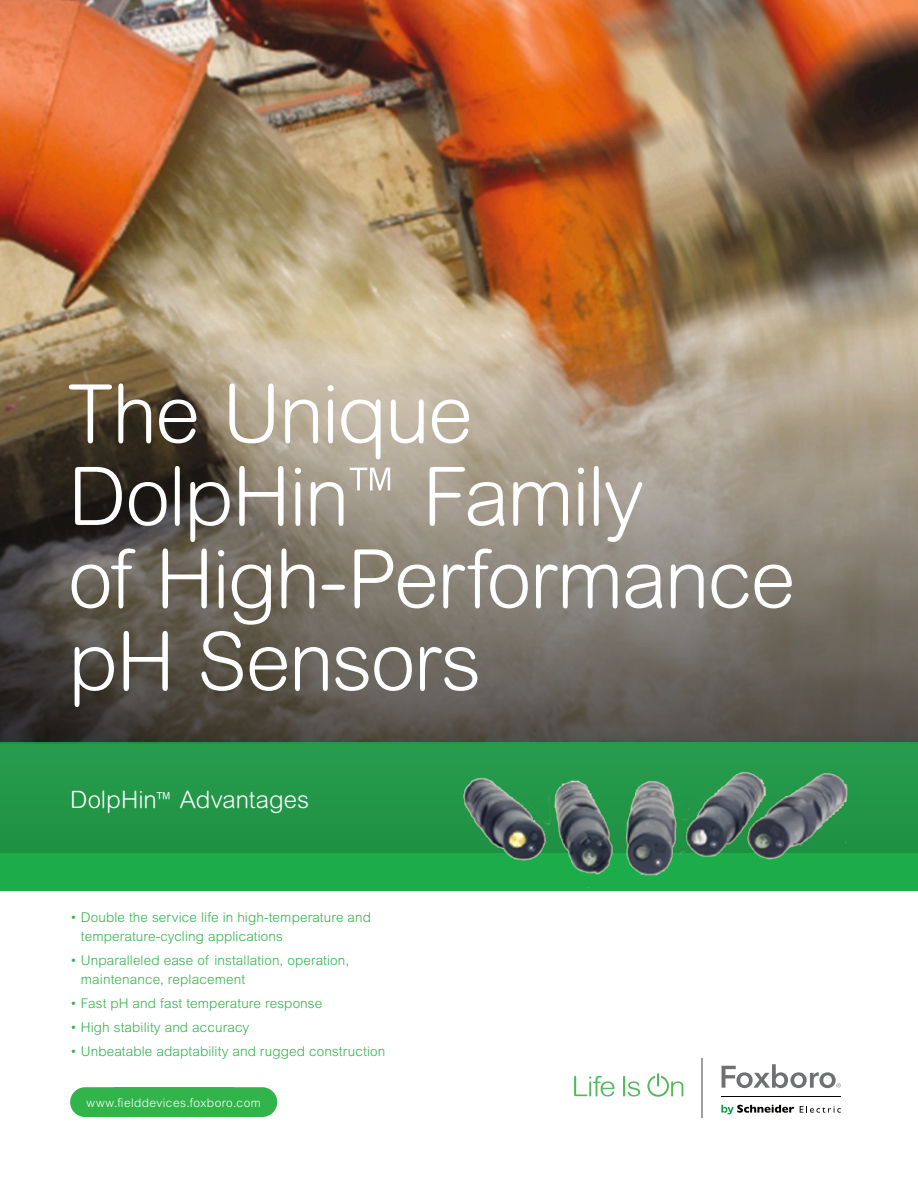
<style>
.page{position:relative;width:918px;height:1188px;background:#fff}
.page>*{position:absolute;margin:0;border:0;box-sizing:border-box;transform-origin:0 0}
.Cover_headline{font:300 81px/82.5px "Arial Rounded MT Std";letter-spacing:-.02em;color:#fff}
.Cover_intro_text{font:300 24px "Arial Rounded MT Std";color:#fff}
.Introduction{font:300 13.5px/19.5px "Arial MT Std";letter-spacing:.01em;color:#31b44a}
.Body{font:300 13.5px/19.5px "Arial MT Std";letter-spacing:.01em;color:#31b44a}
.Cover_headline-2{font:300 12px "Arial MT Std";letter-spacing:.035em;color:#fff}
.s1{font-size:18px}
</style>
<div class="page">
<div style="left:70px;top:1087px;width:207px;height:30px;background:#31b44a"></div>
<svg style="left:574px;top:1076px;width:41px;height:21px"></svg>
<svg style="left:623px;top:1076px;width:17px;height:21px"></svg>
<svg style="left:647px;top:1073px;width:36px;height:24px"></svg>
<hr style="left:702px;top:1058px;width:1px;height:60px;background:#9e9fa3">
<svg style="left:721px;top:1105px;width:73px;height:9px"></svg>
<svg style="left:800px;top:1106px;width:41px;height:7px"></svg>
<hr style="left:721px;top:1096px;width:120px;height:1px;background:#040503">
<svg style="left:722px;top:1064px;width:119px;height:24px"></svg>
<img style="left:0;top:0;width:918px;height:329px">
<svg style="left:0;top:329px;width:918px;height:413px;background:#817869"></svg>
<div style="left:0;top:742px;width:918px;height:113px;background:#249849"></div>
<div style="left:0;top:853px;width:918px;height:37px;background:#1cac4a"></div>
<img style="left:463px;top:771px;width:385px;height:117px">
<p class="Cover_headline" style="left:68px;top:372px;width:729px">The Unique<br>DolpHin<sup>™</sup> Family<br>of High-Performance pH Sensors</p>
<p class="Cover_intro_text" style="left:70px;top:786px;width:240px">DolpHin<span class="s1">™</span> Advantages</p>
<p class="Body" style="left:81px;top:907px;width:292px;text-indent:-11px">• Double the service life in high-temperature and temperature-cycling applications</p>
<p class="Introduction" style="left:81px;top:950px;width:270px;text-indent:-11px">• Unparalleled ease of installation, operation, maintenance, replacement</p>
<p class="Introduction" style="left:70px;top:993px;width:254px">• Fast pH and fast temperature response</p>
<p class="Introduction" style="left:70px;top:1017px;width:181px">• High stability and accuracy</p>
<p class="Introduction" style="left:70px;top:1041px;width:317px">• Unbeatable adaptability and rugged construction</p>
<p class="Cover_headline-2" style="left:87px;top:1096px;width:176px">www.fielddevices.foxboro.com</p>
</div>
